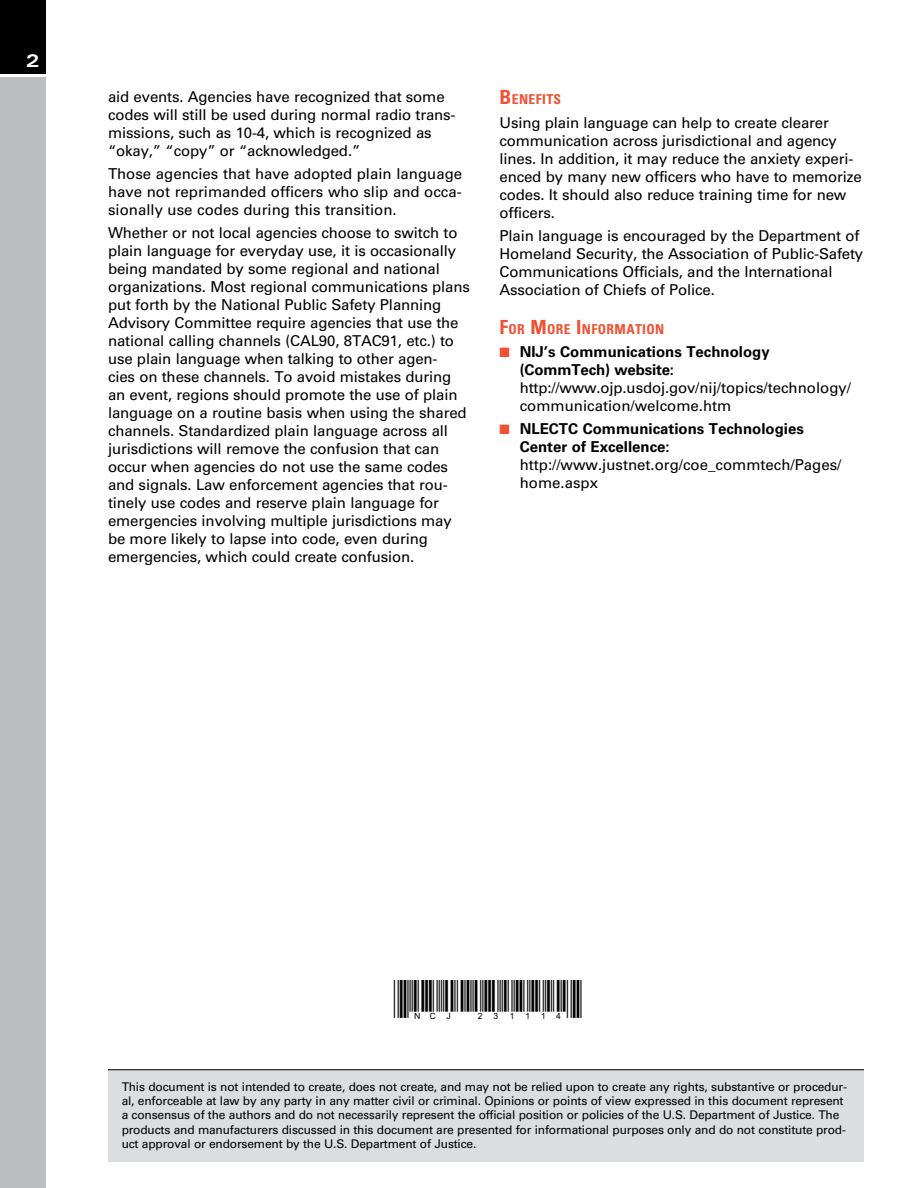
<style>
.page{position:relative;width:918px;height:1188px;background:#fff}
.page>*{position:absolute;margin:0;border:0;box-sizing:border-box;transform-origin:0 0}
.t1{font:19.5px "CB39 H1 N";color:#000}
.t2{font:700 expanded 18px "Univers LT Std";color:#fff}
.t3{font:15px/18px "Univers LT Std";letter-spacing:-.01em;color:#000}
.t4{font:700 15px/18px "Univers LT Std";color:#000}
.t5{font:700 condensed 13.65px "Univers LT Std";letter-spacing:.03em;color:#f05133}
.t6{font:12px/14.2px "Univers LT Std";letter-spacing:-.015em;color:#000}
.s1{font-size:19.5px}
.s2{color:#f05133}
</style>
<div class="page">
<div style="left:108px;top:1069px;width:756px;height:93px;background:#dcddde"></div>
<div style="left:0;top:78px;width:45px;height:1110px;background:#bcbec0"></div>
<hr style="left:108px;top:1069px;width:756px;height:1px;background:#000">
<div style="left:0;top:0;width:45px;height:74px;background:#000"></div>
<p class="t2" style="left:26px;top:50px;width:15px">2</p>
<p class="t3" style="left:108px;top:87px;width:349px">aid events. Agencies have recognized that some codes will still be used during normal radio trans&shy;missions, such as 10-4, which is recognized as “okay,” “copy” or “acknowledged.”</p>
<p class="t3" style="left:108px;top:165px;width:356px;text-align:justify">Those agencies that have adopted plain language have not reprimanded officers who slip and occa&shy;sionally use codes during this transition.</p>
<p class="t3" style="left:108px;top:224px;width:363px">Whether or not local agencies choose to switch to plain language for everyday use, it is occasionally being mandated by some regional and national organizations. Most regional communications plans put forth by the National Public Safety Planning Advisory Committee require agencies that use the national calling channels (CAL90, 8TAC91, etc.) to use plain language when talking to other agen-<br>cies on these channels. To avoid mistakes during an event, regions should promote the use of plain language on a routine basis when using the shared channels. Standardized plain language across all jurisdictions will remove the confusion that can occur when agencies do not use the same codes and signals. Law enforcement agencies that rou&shy;tinely use codes and reserve plain language for emergencies involving multiple jurisdictions may be more likely to lapse into code, even during emergencies, which could create confusion.</p>
<h5 class="t5" style="left:500px;top:91px;width:63px"><span class="s1">B</span>ENEFITS</h5>
<p class="t3" style="left:500px;top:114px;width:364px">Using plain language can help to create clearer communication across jurisdictional and agency lines. In addition, it may reduce the anxiety experi&shy;enced by many new officers who have to memorize codes. It should also reduce training time for new officers.</p>
<p class="t3" style="left:500px;top:227px;width:365px">Plain language is encouraged by the Department of Homeland Security, the Association of Public-Safety Communications Officials, and the International Association of Chiefs of Police.</p>
<p class="t5" style="left:500px;top:320px;width:166px"><span class="s1">F</span>OR <span class="s1">M</span>ORE <span class="s1">I</span>NFORMATION</p>
<h5 class="t4" style="left:520px;top:343px;width:252px;text-indent:-20px"><span class="s2">■</span> NIJ’s Communications Technology (CommTech) website:</h5>
<p class="t3" style="left:520px;top:379px;width:333px">http://www.ojp.usdoj.gov/nij/topics/technology/</p>
<p class="t3" style="left:520px;top:397px;width:213px">communication/welcome.htm</p>
<p class="t4" style="left:520px;top:420px;width:286px;text-indent:-20px"><span class="s2">■</span> NLECTC Communications Technologies<br>Center of Excellence:</p>
<p class="t3" style="left:520px;top:456px;width:323px">http://www.justnet.org/coe_commtech/Pages/</p>
<p class="t3" style="left:520px;top:474px;width:80px">home.aspx</p>
<p class="t1" style="left:393px;top:1001px;width:190px">*NCJ~231114*</p>
<p class="t6" style="left:122px;top:1080px;width:727px">This document is not intended to create, does not create, and may not be relied upon to create any rights, substantive or procedur&shy;al, enforceable at law by any party in any matter civil or criminal. Opinions or points of view expressed in this document represent a consensus of the authors and do not necessarily represent the official position or policies of the U.S. Department of Justice. The products and manufacturers discussed in this document are presented for informational purposes only and do not constitute prod&shy;uct approval or endorsement by the U.S. Department of Justice.</p>
</div>
